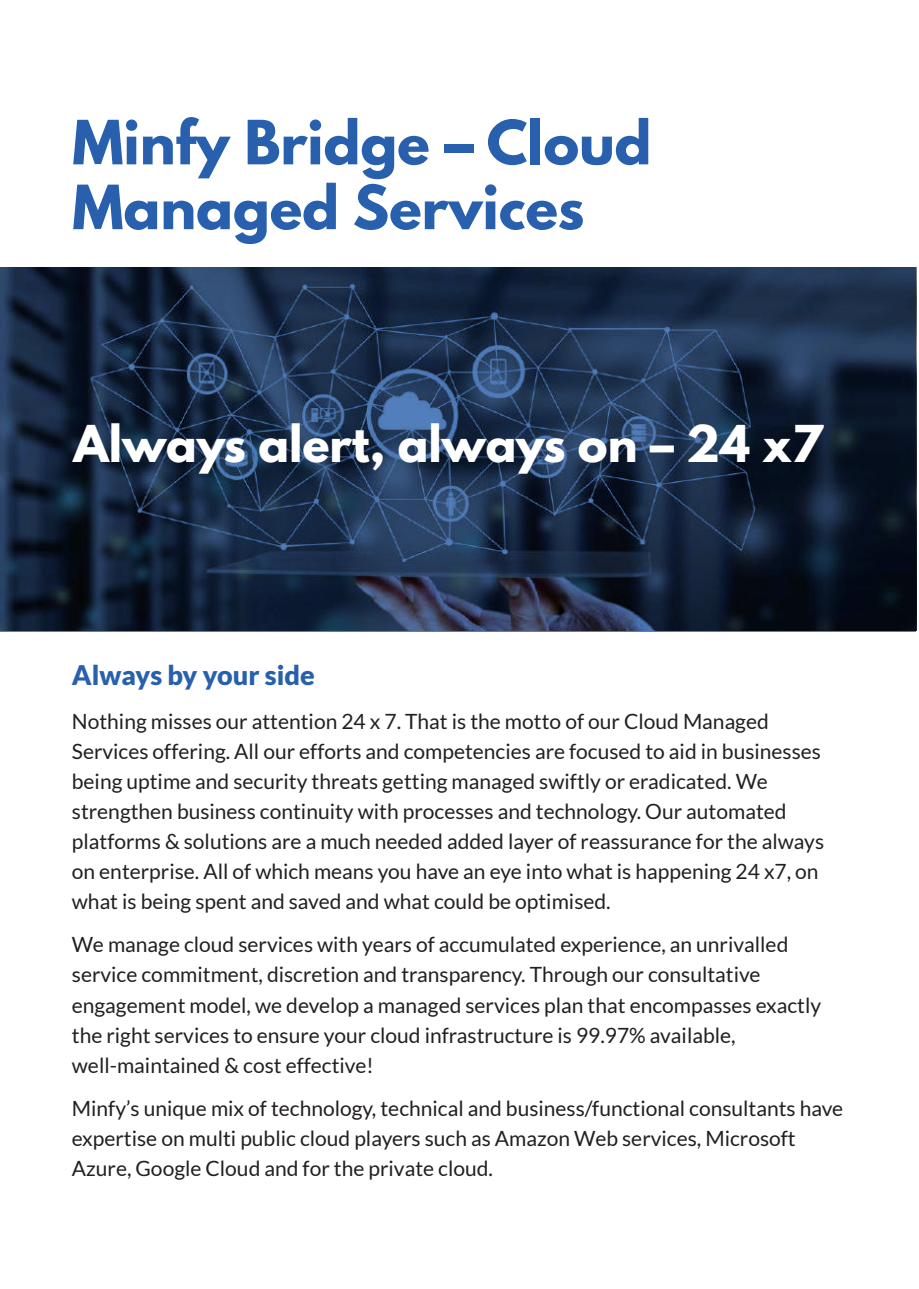
<style>
.page{position:relative;width:919px;height:1289px;background:#fff}
.page>*{position:absolute;margin:0;border:0;box-sizing:border-box;transform-origin:0 0}
.t1{font:700 54px/64.8px "League Spartan";color:#2860ad}
.t2{font:700 45px "League Spartan";color:#fff}
.t3{font:900 27px "Lato";color:#2860ad}
.t4{font:21px/30px "Lato";color:#231f20}
</style>
<div class="page">
<svg style="left:0;top:267px;width:916px;height:364px;background:#1a2c46"></svg>
<h1 class="t1" style="left:72px;top:109px;width:580px">Minfy Bridge – Cloud<br>Managed Services</h1>
<h2 class="t2" style="left:74px;top:408px;width:750px">Always alert, always on – 24 x7</h2>
<p class="t3" style="left:72px;top:659px;width:244px">Always by your side</p>
<p class="t4" style="left:72px;top:706px;width:753px">Nothing misses our attention 24 x 7. That is the motto of our Cloud Managed Services offering. All our efforts and competencies are focused to aid in businesses being uptime and security threats getting managed swiftly or eradicated. We strengthen business continuity with processes and technology. Our automated platforms &amp; solutions are a much needed added layer of reassurance for the always on enterprise. All of which means you have an eye into what is happening 24 x7, on what is being spent and saved and what could be optimised.</p>
<p class="t4" style="left:72px;top:929px;width:750px">We manage cloud services with years of accumulated experience, an unrivalled service commitment, discretion and transparency. Through our consultative engagement model, we develop a managed services plan that encompasses exactly the right services to ensure your cloud infrastructure is 99.97% available, well-maintained &amp; cost effective!</p>
<p class="t4" style="left:72px;top:1093px;width:772px">Minfy’s unique mix of technology, technical and business/functional consultants have expertise on multi public cloud players such as Amazon Web services, Microsoft<br>Azure, Google Cloud and for the private cloud.</p>
</div>
